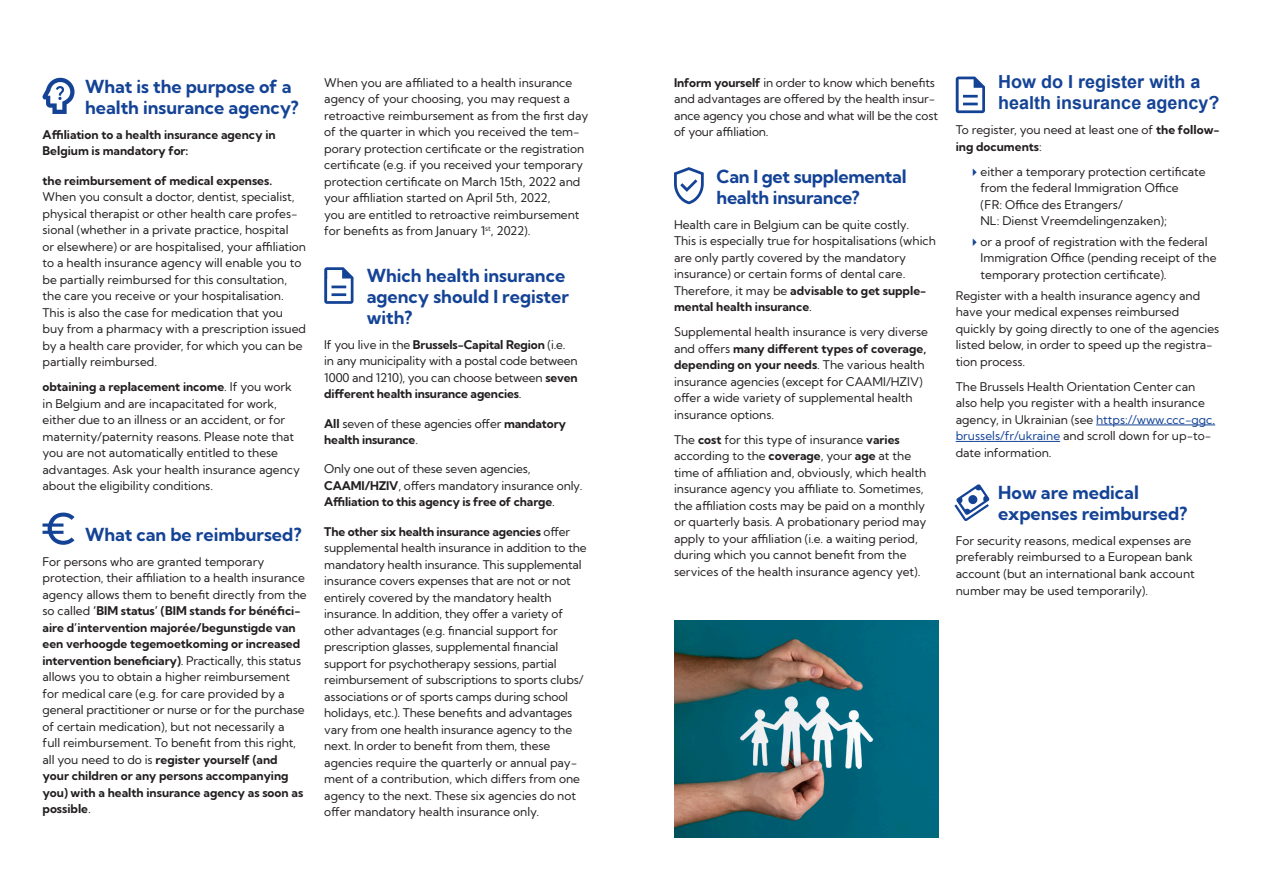
<style>
.page{position:relative;width:1263px;height:893px;background:#fff}
.page>*{position:absolute;margin:0;border:0;box-sizing:border-box;transform-origin:0 0}
.t1{font:700 18px/21px "Kumbh Sans";color:#144396}
.t2{font:700 18px/21px "Arial";color:#144396}
.t3{font:12px/16.5px "Kumbh Sans";color:#231f20}
.t4{font:700 12px/16.5px "Kumbh Sans";color:#231f20}
.s1{font-weight:700}
.s2{font-weight:400}
.s3{color:#144396}
</style>
<div class="page">
<hr style="left:1096px;top:425px;width:119px;height:1px;background:#144396">
<hr style="left:956px;top:441px;width:104px;height:1px;background:#144396">
<svg style="left:43px;top:513px;width:32px;height:32px"></svg>
<svg style="left:42px;top:78px;width:33px;height:36px"></svg>
<svg style="left:324px;top:267px;width:29px;height:37px"></svg>
<svg style="left:956px;top:77px;width:29px;height:36px"></svg>
<svg style="left:674px;top:167px;width:30px;height:37px"></svg>
<svg style="left:954px;top:484px;width:35px;height:37px"></svg>
<img style="left:674px;top:621px;width:265px;height:217px">
<h1 class="t1" style="left:85px;top:76px;width:215px">What is the purpose of a health insurance agency?</h1>
<p class="t4" style="left:43px;top:126px;width:235px">Affiliation to a health insurance agency in<br>Belgium is mandatory for:</p>
<p class="t4" style="left:43px;top:172px;width:231px">the reimbursement of medical expenses.</p>
<p class="t3" style="left:43px;top:188px;width:265px">When you consult a doctor, dentist, specialist, physical therapist or other health care profes&shy;sional (whether in a private practice, hospital<br>or elsewhere) or are hospitalised, your affiliation to a health insurance agency will enable you to be partially reimbursed for this consultation, the care you receive or your hospitalisation.<br>This is also the case for medication that you buy from a pharmacy with a prescription issued by a health care provider, for which you can be partially reimbursed.</p>
<p class="t3" style="left:43px;top:378px;width:259px"><span class="s1">obtaining a replacement income</span>. If you work in Belgium and are incapacitated for work, either due to an illness or an accident, or for maternity/paternity reasons. Please note that you are not automatically entitled to these advantages. Ask your health insurance agency about the eligibility conditions.</p>
<h1 class="t1" style="left:85px;top:524px;width:218px">What can be reimbursed?</h1>
<p class="t3" style="left:43px;top:553px;width:266px">For persons who are granted temporary protection, their affiliation to a health insurance agency allows them to benefit directly from the so called <span class="s1">‘BIM status’ (BIM stands for bénéfici&shy;aire d’intervention majorée/begunstigde van een verhoogde tegemoetkoming or increased intervention beneficiary)</span>. Practically, this status allows you to obtain a higher reimbursement for medical care (e.g. for care provided by a general practitioner or nurse or for the purchase of certain medication), but not necessarily a<br>full reimbursement. To benefit from this right, all you need to do is <span class="s1">register yourself (and your children or any persons accompanying you) with a health insurance agency as soon as possible</span>.</p>
<p class="t3" style="left:324px;top:74px;width:266px">When you are affiliated to a health insurance agency of your choosing, you may request a retroactive reimbursement as from the first day of the quarter in which you received the tem&shy;porary protection certificate or the registration certificate (e.g. if you received your temporary protection certificate on March 15th, 2022 and your affiliation started on April 5th, 2022,<br>you are entitled to retroactive reimbursement for benefits as from January 1<sup>st</sup>, 2022).</p>
<h1 class="t1" style="left:367px;top:265px;width:204px">Which health insurance agency should I register with?</h1>
<p class="t3" style="left:324px;top:336px;width:255px">If you live in the <span class="s1">Brussels-Capital Region</span> (i.e. in any municipality with a postal code between 1000 and 1210), you can choose between <span class="s1">seven different health insurance agencies</span>.</p>
<p class="t4" style="left:324px;top:415px;width:243px">All <span class="s2">seven of these agencies offer</span> mandatory health insurance<span class="s2">.</span></p>
<p class="t3" style="left:324px;top:461px;width:260px">Only one out of these seven agencies,<br><span class="s1">CAAMI/HZIV</span>, offers mandatory insurance only.<br><span class="s1">Affiliation to this agency is free of charge</span>.</p>
<p class="t3" style="left:324px;top:523px;width:264px"><span class="s1">The other six health insurance agencies</span> offer supplemental health insurance in addition to the mandatory health insurance. This supplemental insurance covers expenses that are not or not entirely covered by the mandatory health insurance. In addition, they offer a variety of other advantages (e.g. financial support for prescription glasses, supplemental financial support for psychotherapy sessions, partial reimbursement of subscriptions to sports clubs/ associations or of sports camps during school holidays, etc.). These benefits and advantages vary from one health insurance agency to the next. In order to benefit from them, these agencies require the quarterly or annual pay&shy;ment of a contribution, which differs from one agency to the next. These six agencies do not offer mandatory health insurance only.</p>
<p class="t3" style="left:674px;top:74px;width:265px"><span class="s1">Inform yourself</span> in order to know which benefits and advantages are offered by the health insur&shy;ance agency you chose and what will be the cost of your affiliation.</p>
<h1 class="t1" style="left:716px;top:166px;width:191px">Can I get supplemental health insurance?</h1>
<p class="t3" style="left:674px;top:216px;width:263px">Health care in Belgium can be quite costly.<br>This is especially true for hospitalisations (which are only partly covered by the mandatory insurance) or certain forms of dental care.<br>Therefore, it may be <span class="s1">advisable to get supple&shy;mental health insurance</span>.</p>
<p class="t3" style="left:674px;top:324px;width:256px">Supplemental health insurance is very diverse and offers <span class="s1">many different types of coverage, depending on your needs</span>. The various health insurance agencies (except for CAAMI/HZIV) offer a wide variety of supplemental health insurance options.</p>
<p class="t3" style="left:674px;top:431px;width:254px">The <span class="s1">cost</span> for this type of insurance <span class="s1">varies </span>according to the <span class="s1">coverage</span>, your <span class="s1">age</span> at the time of affiliation and, obviously, which health insurance agency you affiliate to. Sometimes, the affiliation costs may be paid on a monthly or quarterly basis. A probationary period may apply to your affiliation (i.e. a waiting period, during which you cannot benefit from the services of the health insurance agency yet).</p>
<h1 class="t2" style="left:998px;top:72px;width:223px">How do I register with a health insurance agency?</h1>
<p class="t3" style="left:956px;top:122px;width:265px">To register, you need at least one of <span class="s1">the follow&shy;ing documents</span>:</p>
<p class="t3" style="left:980px;top:163px;width:227px;text-indent:-12px"><span class="s3">✔</span>either a temporary protection certificate from the federal Immigration Office<br>(FR: Office des Etrangers/<br>NL: Dienst Vreemdelingenzaken);</p>
<p class="t3" style="left:980px;top:233px;width:238px;text-indent:-12px"><span class="s3">✔</span>or a proof of registration with the federal<br>Immigration Office (pending receipt of the temporary protection certificate).</p>
<p class="t3" style="left:956px;top:287px;width:265px">Register with a health insurance agency and have your medical expenses reimbursed quickly by going directly to one of the agencies listed below, in order to speed up the registra&shy;tion process.</p>
<p class="t3" style="left:956px;top:378px;width:261px">The Brussels Health Orientation Center can also help you register with a health insurance agency, in Ukrainian (see <span class="s3">https://www.ccc-ggc. brussels/fr/ukraine</span> and scroll down for up-to&shy;date information.</p>
<h1 class="t1" style="left:998px;top:482px;width:191px">How are medical expenses reimbursed?</h1>
<p class="t3" style="left:956px;top:532px;width:240px">For security reasons, medical expenses are preferably reimbursed to a European bank account (but an international bank account number may be used temporarily).</p>
</div>
